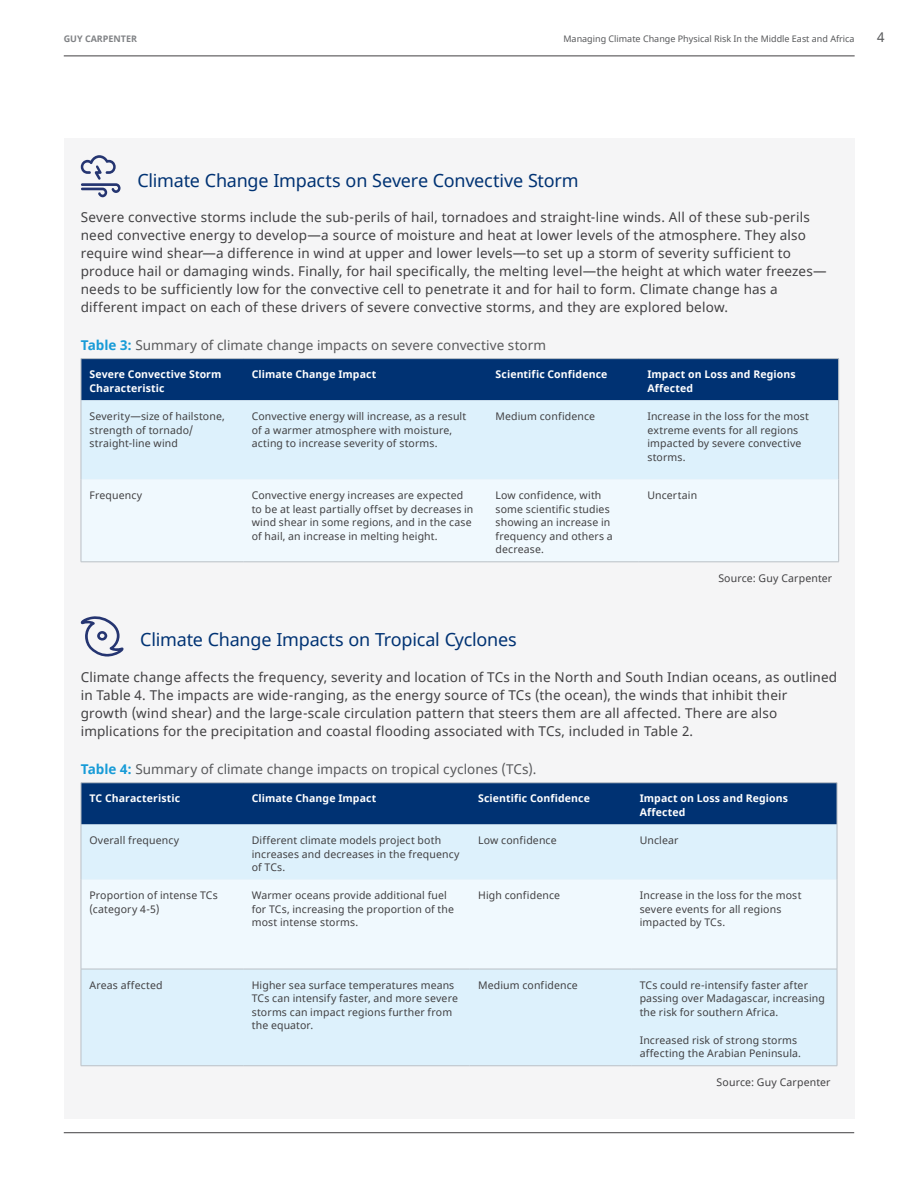
<style>
.page{position:relative;width:918px;height:1188px;background:#fff}
.page>*{position:absolute;margin:0;border:0;box-sizing:border-box;transform-origin:0 0}
.t1{font:18px "Noto Sans";letter-spacing:-.01em;color:#003273}
.t2{font:13.5px/18px "Noto Sans";letter-spacing:.015em;color:#414042}
.t3{font:13.5px "Noto Sans";color:#58595b}
.t4{font:10.5px/13.5px "Noto Sans";letter-spacing:.015em;color:#414042}
.t5{font:700 10.5px/13.5px "Noto Sans";letter-spacing:.01em;color:#fff}
.t6{font:9px "Noto Sans";color:#58595b}
.t7{font:700 9px "Noto Sans";color:#808285}
.s1{font-weight:700;color:#179bd7}
</style>
<div class="page">
<hr style="left:64px;top:1132px;width:790px;height:1px;background:#414042">
<hr style="left:64px;top:56px;width:791px;height:1px;background:#414042">
<div style="left:64px;top:138px;width:790px;height:981px;background:#f5f5f6"></div>
<svg style="left:81px;top:155px;width:40px;height:42px"></svg>
<div style="left:82px;top:359px;width:756px;height:41px;background:#003273"></div>
<div style="left:82px;top:400px;width:756px;height:80px;background:#ddf1fc"></div>
<svg style="left:82px;top:561px;width:756px;height:1px"></svg>
<hr style="left:81px;top:358px;width:162px;height:1px;background:#bac0c6">
<hr style="left:81px;top:359px;width:1px;height:41px;background:#bac0c6">
<hr style="left:243px;top:358px;width:244px;height:1px;background:#bac0c6">
<hr style="left:487px;top:358px;width:152px;height:1px;background:#bac0c6">
<hr style="left:639px;top:358px;width:200px;height:1px;background:#bac0c6">
<hr style="left:838px;top:359px;width:1px;height:41px;background:#bac0c6">
<hr style="left:81px;top:400px;width:1px;height:80px;background:#bac0c6">
<hr style="left:838px;top:400px;width:1px;height:80px;background:#bac0c6">
<hr style="left:81px;top:480px;width:1px;height:82px;background:#bac0c6">
<hr style="left:838px;top:480px;width:1px;height:82px;background:#bac0c6">
<hr style="left:81px;top:562px;width:162px;height:1px;background:#bac0c6">
<hr style="left:243px;top:562px;width:244px;height:1px;background:#bac0c6">
<hr style="left:487px;top:562px;width:152px;height:1px;background:#bac0c6">
<hr style="left:639px;top:562px;width:200px;height:1px;background:#bac0c6">
<svg style="left:81px;top:616px;width:43px;height:41px"></svg>
<div style="left:82px;top:784px;width:755px;height:40px;background:#003273"></div>
<div style="left:82px;top:824px;width:755px;height:242px;background:#ddf1fc"></div>
<svg style="left:82px;top:880px;width:755px;height:89px"></svg>
<hr style="left:81px;top:783px;width:162px;height:1px;background:#bac0c6">
<hr style="left:81px;top:783px;width:1px;height:41px;background:#bac0c6">
<hr style="left:243px;top:783px;width:227px;height:1px;background:#bac0c6">
<hr style="left:470px;top:783px;width:161px;height:1px;background:#bac0c6">
<hr style="left:631px;top:783px;width:206px;height:1px;background:#bac0c6">
<hr style="left:837px;top:783px;width:1px;height:41px;background:#bac0c6">
<hr style="left:81px;top:824px;width:1px;height:56px;background:#bac0c6">
<hr style="left:837px;top:824px;width:1px;height:56px;background:#bac0c6">
<hr style="left:81px;top:880px;width:1px;height:89px;background:#bac0c6">
<hr style="left:837px;top:880px;width:1px;height:89px;background:#bac0c6">
<hr style="left:81px;top:969px;width:162px;height:1px;background:#bac0c6">
<hr style="left:81px;top:969px;width:1px;height:97px;background:#bac0c6">
<hr style="left:243px;top:969px;width:227px;height:1px;background:#bac0c6">
<hr style="left:470px;top:969px;width:161px;height:1px;background:#bac0c6">
<hr style="left:631px;top:969px;width:206px;height:1px;background:#bac0c6">
<hr style="left:837px;top:969px;width:1px;height:97px;background:#bac0c6">
<hr style="left:81px;top:1066px;width:162px;height:1px;background:#bac0c6">
<hr style="left:243px;top:1066px;width:227px;height:1px;background:#bac0c6">
<hr style="left:470px;top:1066px;width:161px;height:1px;background:#bac0c6">
<hr style="left:631px;top:1066px;width:206px;height:1px;background:#bac0c6">
<p class="t7" style="left:64px;top:32px;width:75px">GUY CARPENTER</p>
<p class="t6" style="left:563px;top:33px;width:293px">Managing Climate Change Physical Risk In the Middle East and Africa</p>
<p class="t3" style="left:877px;top:28px;width:9px">4</p>
<h1 class="t1" style="left:137px;top:168px;width:443px">Climate Change Impacts on Severe Convective Storm</h1>
<p class="t2" style="left:81px;top:209px;width:747px">Severe convective storms include the sub-perils of hail, tornadoes and straight-line winds. All of these sub-perils need convective energy to develop—a source of moisture and heat at lower levels of the atmosphere. They also require wind shear—a difference in wind at upper and lower levels—to set up a storm of severity sufficient to produce hail or damaging winds. Finally, for hail specifically, the melting level—the height at which water freezes— needs to be sufficiently low for the convective cell to penetrate it and for hail to form. Climate change has a different impact on each of these drivers of severe convective storms, and they are explored below.</p>
<p class="t3" style="left:81px;top:336px;width:467px"><span class="s1">Table 3:</span> Summary of climate change impacts on severe convective storm</p>
<p class="t5" style="left:89px;top:368px;width:133px">Severe Convective Storm<br>Characteristic</p>
<p class="t5" style="left:252px;top:368px;width:126px">Climate Change Impact</p>
<p class="t5" style="left:496px;top:368px;width:113px">Scientific Confidence</p>
<p class="t5" style="left:647px;top:368px;width:150px">Impact on Loss and Regions<br>Affected</p>
<p class="t4" style="left:89px;top:410px;width:137px">Severity—size of hailstone, strength of tornado/ straight-line wind</p>
<p class="t4" style="left:252px;top:410px;width:216px">Convective energy will increase, as a result of a warmer atmosphere with moisture, acting to increase severity of storms.</p>
<p class="t4" style="left:496px;top:410px;width:101px">Medium confidence</p>
<p class="t4" style="left:647px;top:410px;width:163px">Increase in the loss for the most extreme events for all regions impacted by severe convective storms.</p>
<p class="t4" style="left:89px;top:489px;width:54px">Frequency</p>
<p class="t4" style="left:252px;top:489px;width:223px">Convective energy increases are expected to be at least partially offset by decreases in wind shear in some regions, and in the case of hail, an increase in melting height.</p>
<p class="t4" style="left:496px;top:489px;width:119px">Low confidence, with some scientific studies showing an increase in frequency and others a decrease.</p>
<p class="t4" style="left:647px;top:489px;width:51px">Uncertain</p>
<p class="t4" style="left:718px;top:571px;width:115px">Source: Guy Carpenter</p>
<h1 class="t1" style="left:140px;top:627px;width:378px">Climate Change Impacts on Tropical Cyclones</h1>
<p class="t2" style="left:81px;top:669px;width:758px">Climate change affects the frequency, severity and location of TCs in the North and South Indian oceans, as outlined in Table 4. The impacts are wide-ranging, as the energy source of TCs (the ocean), the winds that inhibit their growth (wind shear) and the large-scale circulation pattern that steers them are all affected. There are also implications for the precipitation and coastal flooding associated with TCs, included in Table 2.</p>
<p class="t3" style="left:81px;top:760px;width:457px"><span class="s1">Table 4:</span> Summary of climate change impacts on tropical cyclones (TCs).</p>
<p class="t5" style="left:89px;top:792px;width:92px">TC Characteristic</p>
<p class="t5" style="left:252px;top:792px;width:126px">Climate Change Impact</p>
<p class="t5" style="left:478px;top:792px;width:113px">Scientific Confidence</p>
<p class="t5" style="left:640px;top:792px;width:150px">Impact on Loss and Regions<br>Affected</p>
<p class="t4" style="left:89px;top:834px;width:91px">Overall frequency</p>
<p class="t4" style="left:252px;top:834px;width:209px">Different climate models project both increases and decreases in the frequency of TCs.</p>
<p class="t4" style="left:478px;top:834px;width:80px">Low confidence</p>
<p class="t4" style="left:640px;top:834px;width:40px">Unclear</p>
<p class="t4" style="left:89px;top:889px;width:130px">Proportion of intense TCs (category 4-5)</p>
<p class="t4" style="left:252px;top:889px;width:204px">Warmer oceans provide additional fuel for TCs, increasing the proportion of the most intense storms.</p>
<p class="t4" style="left:478px;top:889px;width:83px">High confidence</p>
<p class="t4" style="left:640px;top:889px;width:163px">Increase in the loss for the most severe events for all regions impacted by TCs.</p>
<p class="t4" style="left:89px;top:979px;width:75px">Areas affected</p>
<p class="t4" style="left:252px;top:979px;width:208px">Higher sea surface temperatures means TCs can intensify faster, and more severe storms can impact regions further from the equator.</p>
<p class="t4" style="left:478px;top:979px;width:101px">Medium confidence</p>
<p class="t4" style="left:640px;top:979px;width:187px">TCs could re-intensify faster after passing over Madagascar, increasing the risk for southern Africa.</p>
<p class="t4" style="left:640px;top:1034px;width:163px">Increased risk of strong storms affecting the Arabian Peninsula.</p>
<p class="t4" style="left:717px;top:1075px;width:115px">Source: Guy Carpenter</p>
</div>
